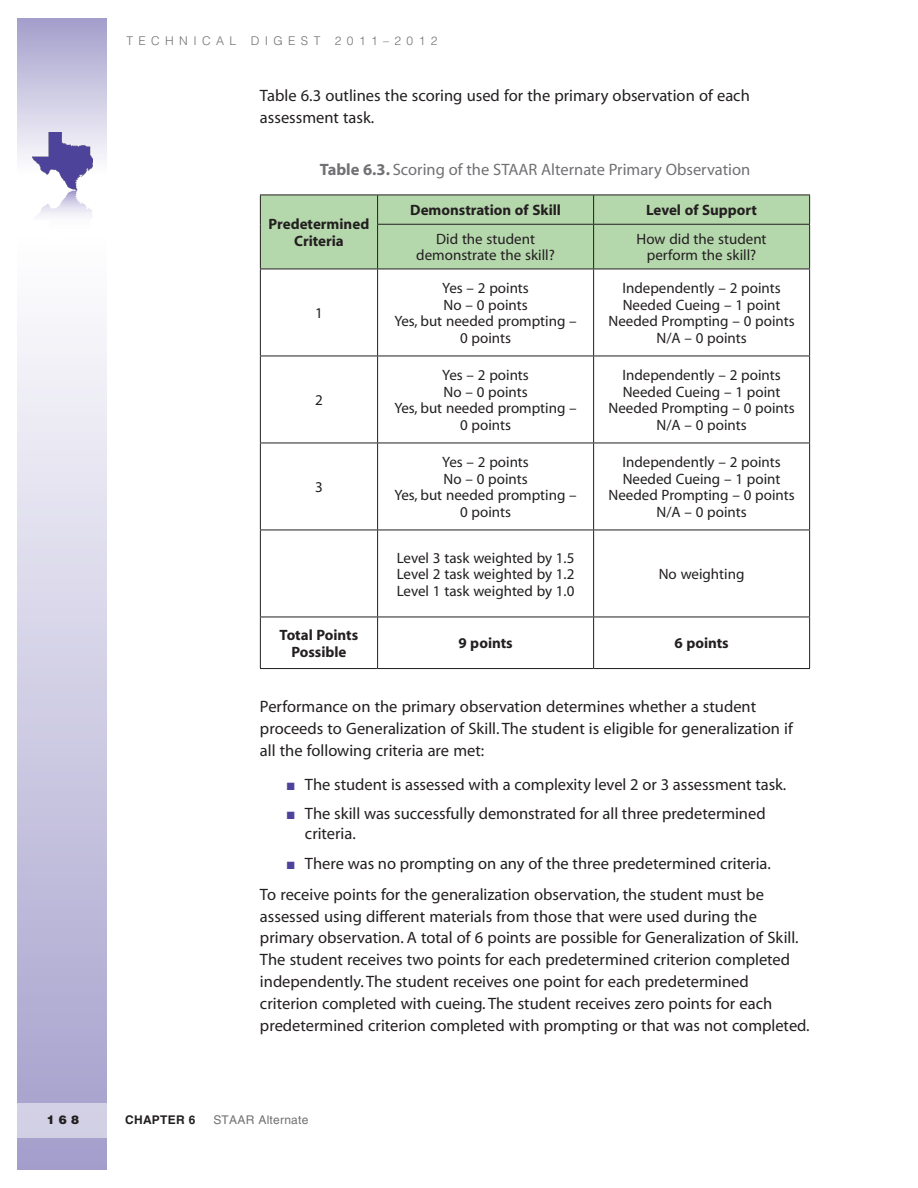
<style>
.page{position:relative;width:918px;height:1188px;background:#fff}
.page>*{position:absolute;margin:0;border:0;box-sizing:border-box;transform-origin:0 0}
.body_text_1{font:16.5px/21.9px "Myriad";color:#231f20}
.bullets{font:16.5px/20.4px "Myriad";color:#231f20}
.Figure_Caption{font:16.5px "Myriad";color:#717074}
.body_text_1-2{font:15px/16.5px "Myriad";color:#231f20;text-align:center}
.body_text_1-3{font:700 15px/16.5px "Myriad";color:#231f20;text-align:center}
.t1{font:300 12px "Helvetica";letter-spacing:.45em;color:#717074}
.t2{font:12px "Helvetica";letter-spacing:.02em;color:#717074}
.t3{font:700 12px "Helvetica";letter-spacing:.02em;color:#231f20}
.t4{font:900 12px "Helvetica";color:#231f20}
.s1{font-weight:700}
.s2{color:#4d439b}
</style>
<div class="page">
<div style="left:17px;top:18px;width:90px;height:156px;background:linear-gradient(to bottom,#a39ecb,#fcfcfd)"></div>
<div style="left:17px;top:237px;width:90px;height:932px;background:linear-gradient(to bottom,#fefefe,#a39ecb)"></div>
<div style="left:17px;top:1104px;width:90px;height:34px;background:#d2d0e5"></div>
<img style="left:33px;top:133px;width:60px;height:56px">
<svg style="left:33px;top:190px;width:60px;height:52px"></svg>
<svg style="left:261px;top:270px;width:548px;height:398px"></svg>
<div style="left:260px;top:195px;width:550px;height:74px;background:#b5d7ac"></div>
<hr style="left:260px;top:224px;width:1px;height:45px;background:#231f20">
<hr style="left:377px;top:224px;width:217px;height:1px;background:#231f20">
<hr style="left:377px;top:225px;width:1px;height:44px;background:#231f20">
<hr style="left:594px;top:224px;width:216px;height:1px;background:#231f20">
<hr style="left:593px;top:225px;width:1px;height:44px;background:#231f20">
<hr style="left:809px;top:225px;width:1px;height:44px;background:#231f20">
<hr style="left:260px;top:269px;width:118px;height:1px;background:#231f20">
<hr style="left:260px;top:269px;width:1px;height:87px;background:#231f20">
<hr style="left:378px;top:269px;width:216px;height:1px;background:#231f20">
<hr style="left:377px;top:269px;width:1px;height:87px;background:#231f20">
<hr style="left:594px;top:269px;width:216px;height:1px;background:#231f20">
<hr style="left:593px;top:269px;width:1px;height:87px;background:#231f20">
<hr style="left:809px;top:269px;width:1px;height:87px;background:#231f20">
<hr style="left:260px;top:356px;width:118px;height:1px;background:#231f20">
<hr style="left:260px;top:356px;width:1px;height:87px;background:#231f20">
<hr style="left:378px;top:356px;width:216px;height:1px;background:#231f20">
<hr style="left:377px;top:356px;width:1px;height:87px;background:#231f20">
<hr style="left:594px;top:356px;width:216px;height:1px;background:#231f20">
<hr style="left:593px;top:356px;width:1px;height:87px;background:#231f20">
<hr style="left:809px;top:356px;width:1px;height:87px;background:#231f20">
<hr style="left:260px;top:443px;width:118px;height:1px;background:#231f20">
<hr style="left:260px;top:443px;width:1px;height:87px;background:#231f20">
<hr style="left:378px;top:443px;width:216px;height:1px;background:#231f20">
<hr style="left:377px;top:443px;width:1px;height:87px;background:#231f20">
<hr style="left:594px;top:443px;width:216px;height:1px;background:#231f20">
<hr style="left:593px;top:443px;width:1px;height:87px;background:#231f20">
<hr style="left:809px;top:443px;width:1px;height:87px;background:#231f20">
<hr style="left:260px;top:530px;width:118px;height:1px;background:#231f20">
<hr style="left:260px;top:530px;width:1px;height:87px;background:#231f20">
<hr style="left:378px;top:530px;width:216px;height:1px;background:#231f20">
<hr style="left:377px;top:530px;width:1px;height:87px;background:#231f20">
<hr style="left:594px;top:530px;width:216px;height:1px;background:#231f20">
<hr style="left:593px;top:530px;width:1px;height:87px;background:#231f20">
<hr style="left:809px;top:530px;width:1px;height:87px;background:#231f20">
<hr style="left:260px;top:617px;width:118px;height:1px;background:#231f20">
<hr style="left:260px;top:617px;width:1px;height:51px;background:#231f20">
<hr style="left:378px;top:617px;width:216px;height:1px;background:#231f20">
<hr style="left:377px;top:617px;width:1px;height:51px;background:#231f20">
<hr style="left:594px;top:617px;width:216px;height:1px;background:#231f20">
<hr style="left:593px;top:617px;width:1px;height:51px;background:#231f20">
<hr style="left:809px;top:617px;width:1px;height:51px;background:#231f20">
<hr style="left:260px;top:668px;width:118px;height:1px;background:#231f20">
<hr style="left:378px;top:668px;width:216px;height:1px;background:#231f20">
<hr style="left:594px;top:668px;width:216px;height:1px;background:#231f20">
<p class="t4" style="left:47px;top:1112px;width:34px">168</p>
<p class="t1" style="left:126px;top:34px;width:313px">TECHNICAL DIGEST 2011–2012</p>
<p class="body_text_1" style="left:260px;top:86px;width:491px">Table 6.3 outlines the scoring used for the primary observation of each assessment task.</p>
<p class="Figure_Caption" style="left:320px;top:161px;width:432px"><span class="s1">Table 6.3.</span> Scoring of the STAAR Alternate Primary Observation</p>
<p class="body_text_1-3" style="left:269px;top:217px;width:102px">Predetermined<br>Criteria</p>
<p class="body_text_1-3" style="left:410px;top:202px;width:152px">Demonstration of Skill</p>
<p class="body_text_1-3" style="left:646px;top:202px;width:112px">Level of Support</p>
<p class="body_text_1-2" style="left:416px;top:231px;width:140px">Did the student demonstrate the skill?</p>
<p class="body_text_1-2" style="left:637px;top:231px;width:132px">How did the student perform the skill?</p>
<p class="body_text_1-2" style="left:315px;top:305px;width:9px">1</p>
<p class="body_text_1-2" style="left:315px;top:392px;width:9px">2</p>
<p class="body_text_1-2" style="left:315px;top:479px;width:9px">3</p>
<p class="body_text_1-2" style="left:394px;top:281px;width:184px">Yes – 2 points<br>No – 0 points<br>Yes, but needed prompting –<br>0 points</p>
<p class="body_text_1-2" style="left:608px;top:281px;width:188px">Independently – 2 points<br>Needed Cueing – 1 point<br>Needed Prompting – 0 points<br>N/A – 0 points</p>
<p class="body_text_1-2" style="left:394px;top:368px;width:184px">Yes – 2 points<br>No – 0 points<br>Yes, but needed prompting –<br>0 points</p>
<p class="body_text_1-2" style="left:608px;top:368px;width:188px">Independently – 2 points<br>Needed Cueing – 1 point<br>Needed Prompting – 0 points<br>N/A – 0 points</p>
<p class="body_text_1-2" style="left:394px;top:455px;width:184px">Yes – 2 points<br>No – 0 points<br>Yes, but needed prompting –<br>0 points</p>
<p class="body_text_1-2" style="left:608px;top:455px;width:188px">Independently – 2 points<br>Needed Cueing – 1 point<br>Needed Prompting – 0 points<br>N/A – 0 points</p>
<p class="body_text_1-2" style="left:397px;top:550px;width:179px;text-align:justify">Level 3 task weighted by 1.5<br>Level 2 task weighted by 1.2<br>Level 1 task weighted by 1.0</p>
<p class="body_text_1-2" style="left:659px;top:566px;width:87px">No weighting</p>
<p class="body_text_1-3" style="left:280px;top:627px;width:80px">Total Points<br>Possible</p>
<p class="body_text_1-3" style="left:458px;top:636px;width:56px">9 points</p>
<p class="body_text_1-3" style="left:674px;top:636px;width:56px">6 points</p>
<p class="body_text_1" style="left:260px;top:696px;width:534px">Performance on the primary observation determines whether a student proceeds to Generalization of Skill. The student is eligible for generalization if all the following criteria are met:</p>
<p class="bullets" style="left:287px;top:775px;width:501px"><span class="s2">■</span> The student is assessed with a complexity level 2 or 3 assessment task.</p>
<p class="bullets" style="left:305px;top:804px;width:462px;text-indent:-18px"><span class="s2">■</span> The skill was successfully demonstrated for all three predetermined criteria.</p>
<p class="bullets" style="left:287px;top:854px;width:485px"><span class="s2">■</span> There was no prompting on any of the three predetermined criteria.</p>
<p class="body_text_1" style="left:260px;top:884px;width:551px">To receive points for the generalization observation, the student must be assessed using different materials from those that were used during the primary observation. A total of 6 points are possible for Generalization of Skill.<br>The student receives two points for each predetermined criterion completed independently. The student receives one point for each predetermined criterion completed with cueing. The student receives zero points for each predetermined criterion completed with prompting or that was not completed.</p>
<p class="t3" style="left:125px;top:1113px;width:72px">CHAPTER 6</p>
<p class="t2" style="left:213px;top:1113px;width:97px">STAAR Alternate</p>
</div>
